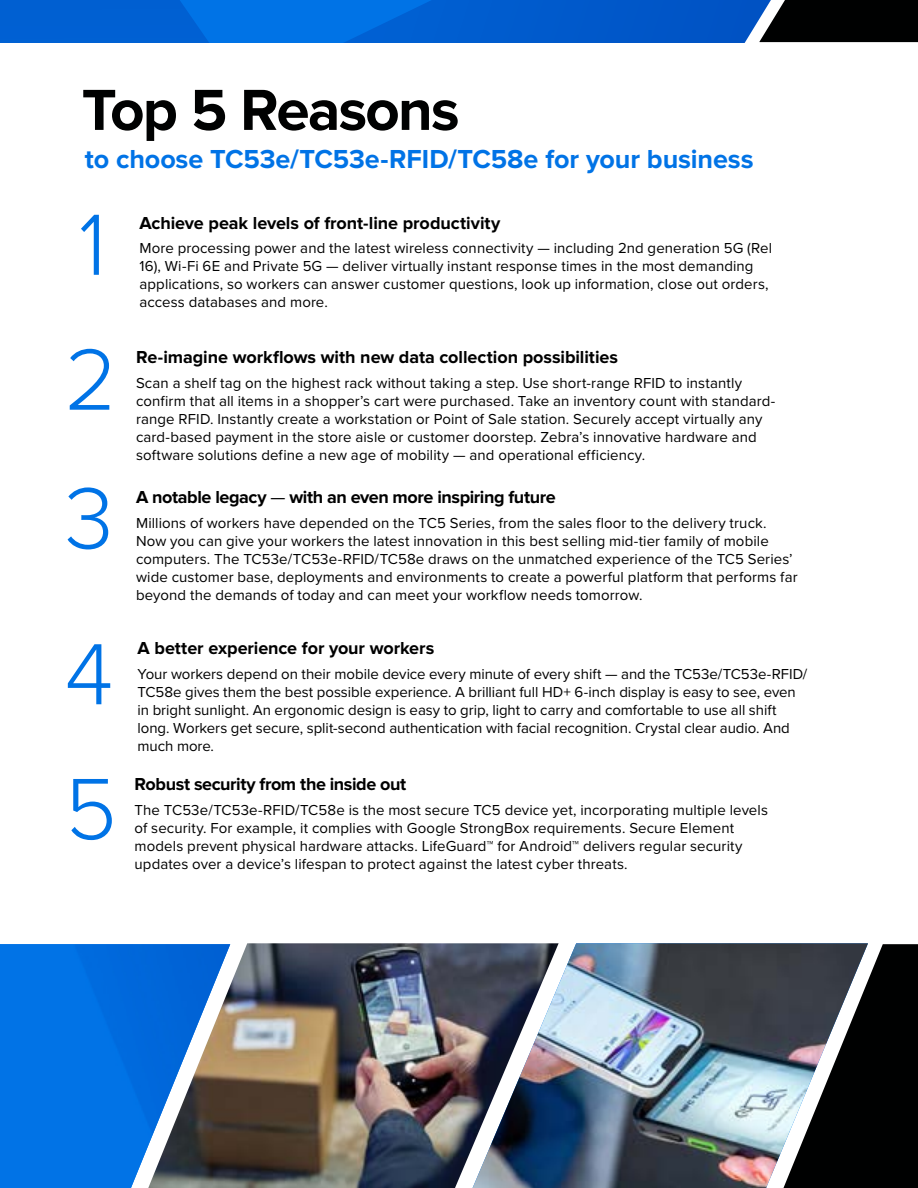
<style>
.page{position:relative;width:918px;height:1188px;background:#fff}
.page>*{position:absolute;margin:0;border:0;box-sizing:border-box;transform-origin:0 0}
.t1{font:300 90px/136.8px "Proxima Nova";color:#0073e6;text-align:justify}
.t2{font:700 60px "Proxima Nova";color:#000101}
.t3{font:700 27px "Proxima Nova";letter-spacing:-.005em;color:#0073e6}
.t4{font:700 18px "Proxima Nova";letter-spacing:-.005em;color:#000}
.t5{font:700 18px "Proxima Nova";letter-spacing:-.025em;color:#000}
.t6{font:15px/18px "Proxima Nova";letter-spacing:.005em;color:#000}
.s1{font-weight:400}
</style>
<div class="page">
<div style="left:868px;top:944px;width:50px;height:244px;background:#000101"></div>
<img style="left:0;top:944px;width:148px;height:244px">
<img style="left:148px;top:943px;width:325px;height:245px">
<img style="left:473px;top:943px;width:395px;height:245px">
<svg style="left:0;top:0;width:918px;height:43px;background:#0455b4"></svg>
<h2 class="t2" style="left:82px;top:75px;width:379px">Top 5 Reasons</h2>
<h3 class="t3" style="left:85px;top:143px;width:670px">to choose TC53e/TC53e-RFID/TC58e for your business</h3>
<h1 class="t1" style="left:65px;top:178px;width:54px">1<br>2<br>3</h1>
<h1 class="t1" style="left:65px;top:608px;width:54px;line-height:134.7px">4<br>5</h1>
<p class="t4" style="left:139px;top:212px;width:362px">Achieve peak levels of front-line productivity</p>
<p class="t6" style="left:139px;top:239px;width:634px">More processing power and the latest wireless connectivity — including 2nd generation 5G (Rel 16), Wi-Fi 6E and Private 5G — deliver virtually instant response times in the most demanding applications, so workers can answer customer questions, look up information, close out orders, access databases and more.</p>
<p class="t4" style="left:136px;top:347px;width:483px">Re-imagine workflows with new data collection possibilities</p>
<p class="t6" style="left:136px;top:373px;width:641px">Scan a shelf tag on the highest rack without taking a step. Use short-range RFID to instantly confirm that all items in a shopper’s cart were purchased. Take an inventory count with standard&shy;range RFID. Instantly create a workstation or Point of Sale station. Securely accept virtually any card-based payment in the store aisle or customer doorstep. Zebra’s innovative hardware and software solutions define a new age of mobility — and operational efficiency.</p>
<p class="t5" style="left:136px;top:487px;width:421px">A notable legacy <span class="s1">—</span> with an even more inspiring future</p>
<p class="t6" style="left:136px;top:514px;width:663px">Millions of workers have depended on the TC5 Series, from the sales floor to the delivery truck.<br>Now you can give your workers the latest innovation in this best selling mid-tier family of mobile computers. The TC53e/TC53e-RFID/TC58e draws on the unmatched experience of the TC5 Series’ wide customer base, deployments and environments to create a powerful platform that performs far beyond the demands of today and can meet your workflow needs tomorrow.</p>
<p class="t4" style="left:138px;top:638px;width:298px">A better experience for your workers</p>
<p class="t6" style="left:138px;top:664px;width:671px">Your workers depend on their mobile device every minute of every shift — and the TC53e/TC53e-RFID/ TC58e gives them the best possible experience. A brilliant full HD+ 6-inch display is easy to see, even in bright sunlight. An ergonomic design is easy to grip, light to carry and comfortable to use all shift long. Workers get secure, split-second authentication with facial recognition. Crystal clear audio. And much more.</p>
<p class="t5" style="left:135px;top:774px;width:273px">Robust security from the inside out</p>
<p class="t6" style="left:135px;top:800px;width:635px">The TC53e/TC53e-RFID/TC58e is the most secure TC5 device yet, incorporating multiple levels of security. For example, it complies with Google StrongBox requirements. Secure Element models prevent physical hardware attacks. LifeGuard™️ for Android™️ delivers regular security updates over a device’s lifespan to protect against the latest cyber threats.</p>
</div>
